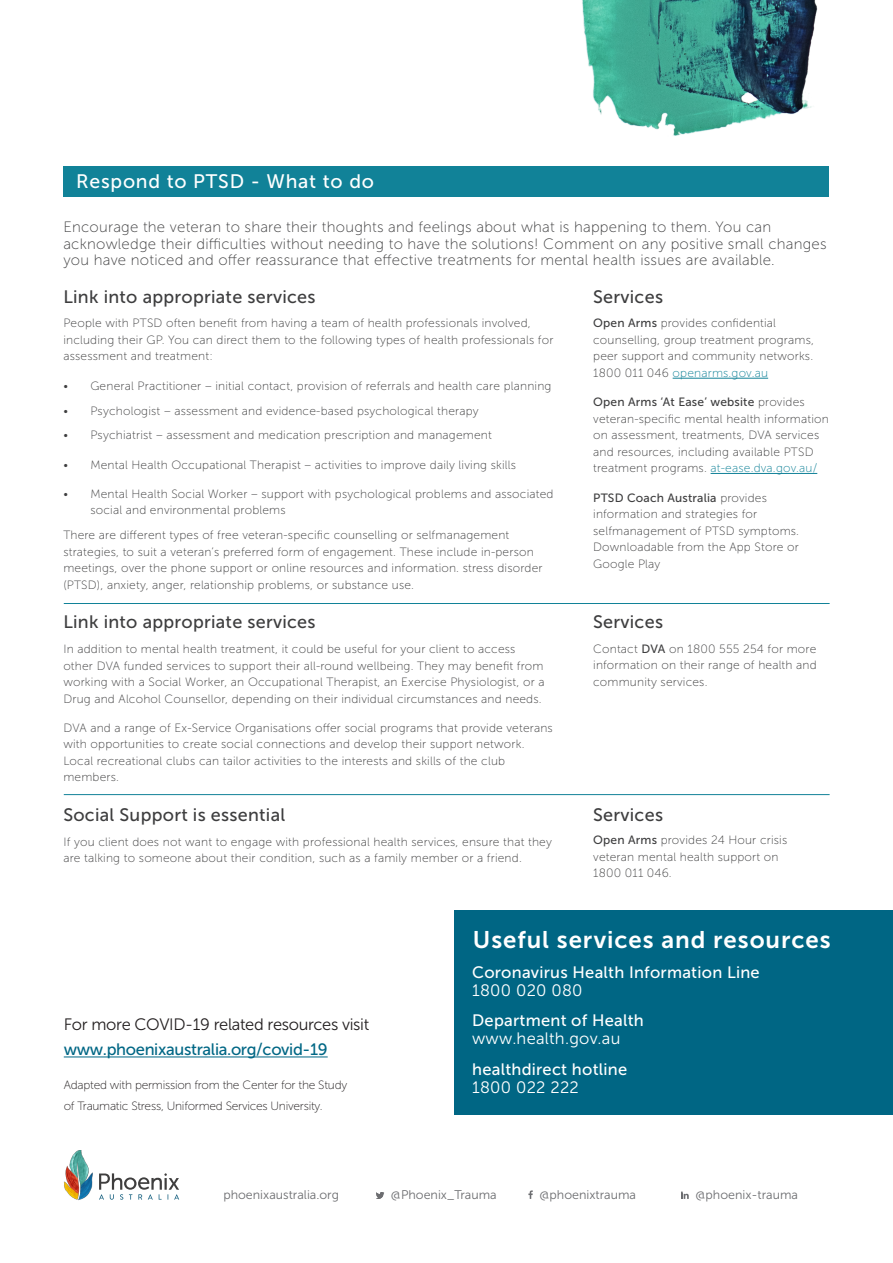
<style>
.page{position:relative;width:893px;height:1263px;background:#fff}
.page>*{position:absolute;margin:0;border:0;box-sizing:border-box;transform-origin:0 0}
.t1{font:24px "Museo Sans 700";letter-spacing:.04em;color:#fff}
.SubHeading{font:19.5px "Museo Sans 500";letter-spacing:.04em;color:#fff}
.Body_copy{font:18px "Museo Sans 500";letter-spacing:.015em;color:#3e3e3f}
.t2{font:16.5px/18px "Museo Sans 500";letter-spacing:.015em;color:#fff}
.Paragraph_Style_1{font:16.5px/25.5px "Museo Sans 300";letter-spacing:-.02em;color:#231f20}
.Body_copy-2{font:15px/16.5px "Museo Sans 100";letter-spacing:.015em;color:#3e3e3f}
.t3{font:12.45px "Museo Sans 300";color:#6c6d70}
.Body_copy-3{font:12px/16.5px "Museo Sans 100";letter-spacing:.015em;color:#3e3e3f}
.Paragraph_Style_1-2{font:12px/21px "Museo Sans 100";letter-spacing:-.02em;color:#231f20}
.s1{font-family:"Museo Sans 500"}
.s2{color:#118298}
.s3{font-family:"Museo Sans 500";color:#006785}
.s4{font-family:"Museo Sans 300"}
</style>
<div class="page">
<img style="left:572px;top:0;width:257px;height:167px">
<svg style="left:376px;top:1192px;width:8px;height:7px"></svg>
<svg style="left:528px;top:1190px;width:5px;height:9px"></svg>
<svg style="left:681px;top:1191px;width:8px;height:8px"></svg>
<img style="left:64px;top:1150px;width:29px;height:50px">
<svg style="left:99px;top:1173px;width:80px;height:27px"></svg>
<hr style="left:64px;top:1056px;width:264px;height:1px;background:#006785">
<div style="left:454px;top:910px;width:439px;height:204px;background:#006684"></div>
<div style="left:63px;top:167px;width:766px;height:30px;background:#118298"></div>
<hr style="left:673px;top:378px;width:95px;height:1px;background:#118298">
<hr style="left:711px;top:473px;width:106px;height:1px;background:#118298">
<hr style="left:64px;top:603px;width:766px;height:1px;background:#118298">
<hr style="left:64px;top:794px;width:766px;height:1px;background:#118298">
<p class="SubHeading" style="left:76px;top:171px;width:299px">Respond to PTSD - What to do</p>
<p class="Body_copy-2" style="left:63px;top:219px;width:765px">Encourage the veteran to share their thoughts and feelings about what is happening to them. You can acknowledge their difficulties without needing to have the solutions! Comment on any positive small changes you have noticed and offer reassurance that effective treatments for mental health issues are available.</p>
<p class="Body_copy" style="left:63px;top:287px;width:254px">Link into appropriate services</p>
<p class="Body_copy-3" style="left:63px;top:315px;width:491px">People with PTSD often benefit from having a team of health professionals involved, including their GP. You can direct them to the following types of health professionals for assessment and treatment:</p>
<p class="Body_copy-3" style="left:63px;top:377px;width:490px">• General Practitioner – initial contact, provision of referrals and health care planning</p>
<p class="Body_copy-3" style="left:63px;top:402px;width:417px">• Psychologist – assessment and evidence-based psychological therapy</p>
<p class="Body_copy-3" style="left:63px;top:427px;width:430px">• Psychiatrist – assessment and medication prescription and management</p>
<p class="Body_copy-3" style="left:63px;top:456px;width:454px">• Mental Health Occupational Therapist – activities to improve daily living skills</p>
<p class="Body_copy-3" style="left:90px;top:485px;width:465px;text-indent:-27px">• Mental Health Social Worker – support with psychological problems and associated social and environmental problems</p>
<p class="Body_copy-3" style="left:63px;top:527px;width:481px">There are different types of free veteran-specific counselling or selfmanagement strategies, to suit a veteran’s preferred form of engagement. These include in-person meetings, over the phone support or online resources and information. stress disorder (PTSD), anxiety, anger, relationship problems, or substance use.</p>
<p class="Body_copy" style="left:63px;top:612px;width:254px">Link into appropriate services</p>
<p class="Body_copy-3" style="left:63px;top:641px;width:483px">In addition to mental health treatment, it could be useful for your client to access other DVA funded services to support their all-round wellbeing. They may benefit from working with a Social Worker, an Occupational Therapist, an Exercise Physiologist, or a Drug and Alcohol Counsellor, depending on their individual circumstances and needs.</p>
<p class="Body_copy-3" style="left:63px;top:720px;width:491px">DVA and a range of Ex-Service Organisations offer social programs that provide veterans with opportunities to create social connections and develop their support network.<br>Local recreational clubs can tailor activities to the interests and skills of the club members.</p>
<p class="Body_copy" style="left:63px;top:805px;width:223px">Social Support is essential</p>
<p class="Body_copy-3" style="left:63px;top:834px;width:490px">If you client does not want to engage with professional health services, ensure that they are talking to someone about their condition, such as a family member or a friend.</p>
<p class="Body_copy" style="left:593px;top:287px;width:71px">Services</p>
<p class="Body_copy-3" style="left:593px;top:315px;width:222px"><span class="s1">Open Arms</span> provides confidential counselling, group treatment programs, peer support and community networks.<br>1800 011 046 <span class="s2">openarms.gov.au</span></p>
<p class="Body_copy-3" style="left:593px;top:394px;width:237px"><span class="s1">Open Arms ‘At Ease’ website</span> provides veteran-specific mental health information on assessment, treatments, DVA services and resources, including available PTSD treatment programs. <span class="s2">at-ease.dva.gov.au/</span></p>
<p class="Body_copy-3" style="left:593px;top:489px;width:207px"><span class="s1">PTSD Coach Australia</span> provides information and strategies for selfmanagement of PTSD symptoms.<br>Downloadable from the App Store or<br>Google Play</p>
<p class="Body_copy" style="left:593px;top:612px;width:71px">Services</p>
<p class="Body_copy-3" style="left:593px;top:641px;width:225px;text-align:justify">Contact <span class="s1">DVA</span> on 1800 555 254 for more information on their range of health and community services.</p>
<p class="Body_copy" style="left:593px;top:805px;width:71px">Services</p>
<p class="Body_copy-3" style="left:593px;top:832px;width:196px"><span class="s1">Open Arms</span> provides 24 Hour crisis veteran mental health support on<br>1800 011 046.</p>
<p class="Paragraph_Style_1" style="left:64px;top:1011px;width:307px">For more COVID-19 related resources visit <span class="s3">www.phoenixaustralia.org/covid-19</span></p>
<p class="Paragraph_Style_1-2" style="left:64px;top:1074px;width:285px">Adapted with permission from the Center for the Study of Traumatic Stress, Uniformed Services University.</p>
<p class="t1" style="left:473px;top:926px;width:359px">Useful services and resources</p>
<p class="t2" style="left:472px;top:963px;width:289px">Coronavirus Health Information Line<br><span class="s4">1800 020 080</span></p>
<p class="t2" style="left:472px;top:1012px;width:173px">Department of Health <span class="s4">www.health.gov.au</span></p>
<p class="t2" style="left:472px;top:1060px;width:156px">healthdirect hotline<br><span class="s4">1800 022 222</span></p>
<p class="t3" style="left:223px;top:1188px;width:117px">phoenixaustralia.org</p>
<p class="t3" style="left:391px;top:1188px;width:107px">@Phoenix_Trauma</p>
<p class="t3" style="left:539px;top:1188px;width:98px">@phoenixtrauma</p>
<p class="t3" style="left:695px;top:1188px;width:104px">@phoenix-trauma</p>
</div>
